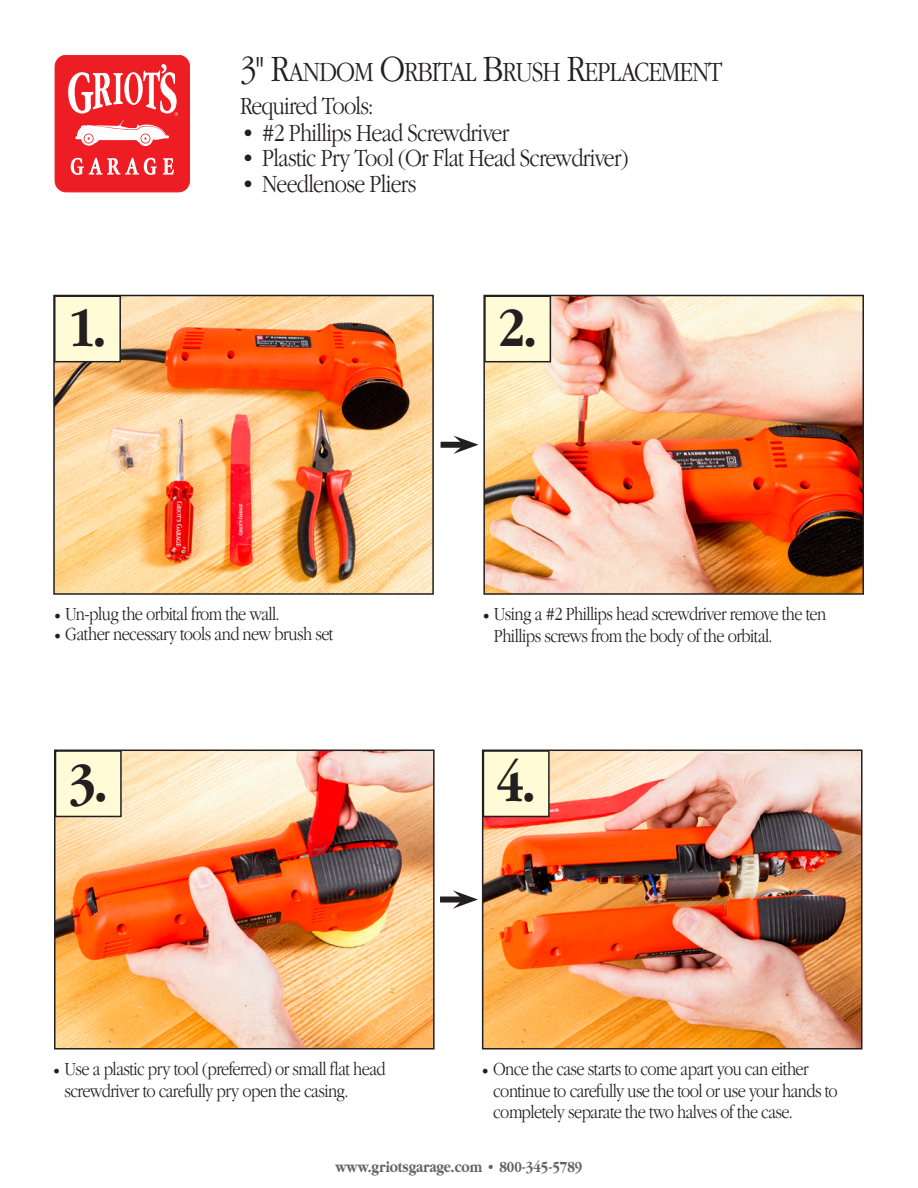
<style>
.page{position:relative;width:918px;height:1188px;background:#fff}
.page>*{position:absolute;margin:0;border:0;box-sizing:border-box;transform-origin:0 0}
.PIF_Bodycopy{font:700 54px "Garamond Lit ITC";color:#231f20;scale:.85 1}
.PIF_Main_Heading{font:27px "Garamond Lit ITC";letter-spacing:-.045em;color:#231f20;scale:.85 1}
.PIF_Main_Heading-2{font:24px "Garamond Lit ITC";letter-spacing:-.035em;color:#231f20}
.PIF_Main_Heading-3{font:24px "Garamond Lit ITC";letter-spacing:-.035em;color:#231f20;scale:.85 1}
.PIF_Bodycopy-2{font:18px/21.8px "Garamond Lit ITC";letter-spacing:-.035em;color:#231f20;scale:.85 1}
.t1{font:700 15px "Garamond Lit ITC";color:#636366;scale:.85 1}
.s1{font-size:36px}
.s2{font-family:"Minion Pro"}
</style>
<div class="page">
<div style="left:55px;top:55px;width:135px;height:137px;background:#ee1d23;border-radius:11px"></div>
<div style="left:55px;top:55px;width:135px;height:137px;border:1px solid #ee1d23;border-radius:11px"></div>
<svg style="left:71px;top:158px;width:103px;height:17px"></svg>
<svg style="left:68px;top:64px;width:110px;height:82px"></svg>
<img style="left:56px;top:298px;width:375px;height:294px">
<div style="left:53px;top:295px;width:381px;height:300px;border:2px solid #231f20"></div>
<div style="left:55px;top:296px;width:65px;height:66px;background:#fffbd6"></div>
<div style="left:54px;top:296px;width:67px;height:66px;border:2px solid #231f20"></div>
<img style="left:485px;top:753px;width:374px;height:294px">
<div style="left:482px;top:750px;width:380px;height:300px;border:2px solid #231f20"></div>
<div style="left:483px;top:751px;width:66px;height:65px;background:#fffbd6"></div>
<div style="left:483px;top:750px;width:67px;height:67px;border:2px solid #231f20"></div>
<img style="left:57px;top:753px;width:375px;height:294px">
<div style="left:54px;top:750px;width:381px;height:300px;border:2px solid #231f20"></div>
<div style="left:56px;top:751px;width:65px;height:65px;background:#fffbd6"></div>
<div style="left:55px;top:750px;width:67px;height:67px;border:2px solid #231f20"></div>
<img style="left:486px;top:298px;width:375px;height:294px">
<div style="left:483px;top:295px;width:381px;height:300px;border:2px solid #231f20"></div>
<div style="left:485px;top:296px;width:65px;height:66px;background:#fffbd6"></div>
<div style="left:484px;top:296px;width:67px;height:66px;border:2px solid #231f20"></div>
<div style="left:441px;top:442px;width:23px;height:6px;background:#231f20"></div>
<svg style="left:453px;top:436px;width:25px;height:18px"></svg>
<div style="left:440px;top:897px;width:23px;height:6px;background:#231f20"></div>
<svg style="left:453px;top:890px;width:25px;height:19px"></svg>
<p class="PIF_Bodycopy" style="left:69px;top:298px;width:45px">1.</p>
<p class="PIF_Main_Heading" style="left:240px;top:57px;width:569px"><span class="s1">3" R</span>ANDOM <span class="s1">O</span>RBITAL <span class="s1">B</span>RUSH <span class="s1">R</span>EPLACEMENT</p>
<p class="PIF_Main_Heading-3" style="left:240px;top:92px;width:158px">Required Tools:</p>
<p class="PIF_Main_Heading-2" style="left:240px;top:119px;width:271px">• #2 Phillips Head Screwdriver</p>
<p class="PIF_Main_Heading-2" style="left:240px;top:145px;width:390px">• Plastic Pry Tool (Or Flat Head Screwdriver)</p>
<p class="PIF_Main_Heading-2" style="left:240px;top:170px;width:178px">• Needlenose Pliers</p>
<p class="PIF_Bodycopy" style="left:498px;top:298px;width:47px">2.</p>
<p class="PIF_Bodycopy-2" style="left:54px;top:604px;width:267px"><span class="s2">•</span> Un-plug the orbital from the wall.</p>
<p class="PIF_Bodycopy-2" style="left:54px;top:623px;width:330px"><span class="s2">•</span> Gather necessary tools and new brush set</p>
<p class="PIF_Bodycopy-2" style="left:494px;top:604px;width:393px;text-indent:-11px"><span class="s2">•</span> Using a #2 Phillips head screwdriver remove the ten<br>Phillips screws from the body of the orbital.</p>
<p class="PIF_Bodycopy" style="left:69px;top:753px;width:47px">3.</p>
<p class="PIF_Bodycopy" style="left:497px;top:753px;width:47px">4.</p>
<p class="PIF_Bodycopy-2" style="left:65px;top:1058px;width:379px;text-indent:-11px"><span class="s2">•</span> Use a plastic pry tool (preferred) or small flat head screwdriver to carefully pry open the casing.</p>
<p class="PIF_Bodycopy-2" style="left:493px;top:1058px;width:407px;text-indent:-11px"><span class="s2">•</span> Once the case starts to come apart you can either continue to carefully use the tool or use your hands to completely separate the two halves of the case.</p>
<p class="t1" style="left:336px;top:1159px;width:292px">www.griotsgarage.com • 800-345-5789</p>
</div>
